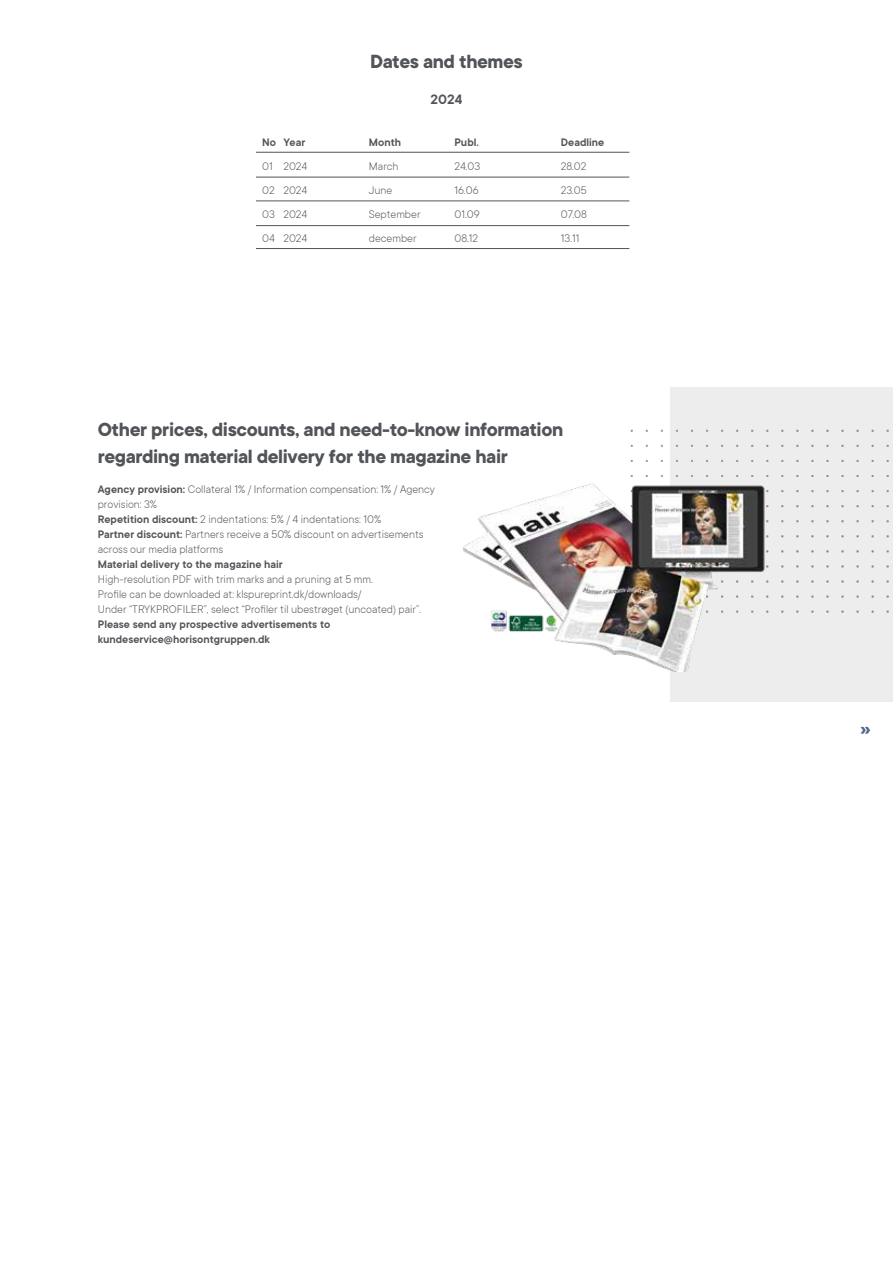
<style>
.page{position:relative;width:893px;height:1263px;background:#fff}
.page>*{position:absolute;margin:0;border:0;box-sizing:border-box;transform-origin:0 0}
.t1{font:700 21px/27px "TT Commons";letter-spacing:-.02em;color:#515458}
.t2{font:700 21px "TT Commons";color:#526887}
.t3{font:600 15px "TT Commons";color:#515458}
.t4{font:300 12px/15px "TT Commons";color:#515458}
.t5{font:600 12px/15px "TT Commons";color:#515458}
.s1{font-weight:600}
</style>
<div class="page">
<div style="left:671px;top:387px;width:222px;height:315px;background:#eeeded"></div>
<img style="left:630px;top:420px;width:259px;height:193px">
<img style="left:463px;top:480px;width:306px;height:192px">
<hr style="left:256px;top:152px;width:373px;height:1px;background:#515458">
<hr style="left:256px;top:177px;width:373px;height:1px;background:#515458">
<hr style="left:256px;top:201px;width:373px;height:1px;background:#515458">
<hr style="left:256px;top:225px;width:373px;height:1px;background:#515458">
<hr style="left:256px;top:248px;width:373px;height:1px;background:#515458">
<h1 class="t1" style="left:370px;top:49px;width:154px">Dates and themes</h1>
<p class="t3" style="left:431px;top:91px;width:33px">2024</p>
<p class="t5" style="left:262px;top:135px;width:45px">No Year</p>
<p class="t5" style="left:369px;top:135px;width:34px">Month</p>
<p class="t5" style="left:454px;top:135px;width:26px">Publ.</p>
<p class="t5" style="left:561px;top:135px;width:45px">Deadline</p>
<p class="t4" style="left:262px;top:159px;width:47px">01 2024</p>
<p class="t4" style="left:369px;top:159px;width:31px">March</p>
<p class="t4" style="left:454px;top:159px;width:27px">24.03</p>
<p class="t4" style="left:561px;top:159px;width:27px">28.02</p>
<p class="t4" style="left:262px;top:183px;width:47px">02 2024</p>
<p class="t4" style="left:369px;top:183px;width:25px">June</p>
<p class="t4" style="left:454px;top:183px;width:26px">16.06</p>
<p class="t4" style="left:561px;top:183px;width:27px">23.05</p>
<p class="t4" style="left:262px;top:207px;width:47px">03 2024</p>
<p class="t4" style="left:369px;top:207px;width:53px">September</p>
<p class="t4" style="left:454px;top:207px;width:27px">01.09</p>
<p class="t4" style="left:561px;top:207px;width:27px">07.08</p>
<p class="t4" style="left:262px;top:231px;width:47px">04 2024</p>
<p class="t4" style="left:369px;top:231px;width:49px">december</p>
<p class="t4" style="left:454px;top:231px;width:25px">08.12</p>
<p class="t4" style="left:561px;top:231px;width:20px">13.11</p>
<h1 class="t1" style="left:98px;top:417px;width:467px">Other prices, discounts, and need-to-know information regarding material delivery for the magazine hair</h1>
<p class="t4" style="left:98px;top:482px;width:339px"><span class="s1">Agency provision:</span> Collateral 1% / Information compensation: 1% / Agency provision: 3%<br><span class="s1">Repetition discount:</span> 2 indentations: 5% / 4 indentations: 10%<br><span class="s1">Partner discount:</span> Partners receive a 50% discount on advertisements across our media platforms</p>
<p class="t5" style="left:98px;top:557px;width:186px">Material delivery to the magazine hair</p>
<p class="t4" style="left:98px;top:572px;width:325px">High-resolution PDF with trim marks and a pruning at 5 mm.<br>Profile can be downloaded at: klspureprint.dk/downloads/<br>Under “TRYKPROFILER”, select “Profiler til ubestrøget (uncoated) pair”.</p>
<p class="t5" style="left:98px;top:617px;width:234px">Please send any prospective advertisements to kundeservice@horisontgruppen.dk</p>
<h1 class="t2" style="left:860px;top:717px;width:12px">»</h1>
</div>
